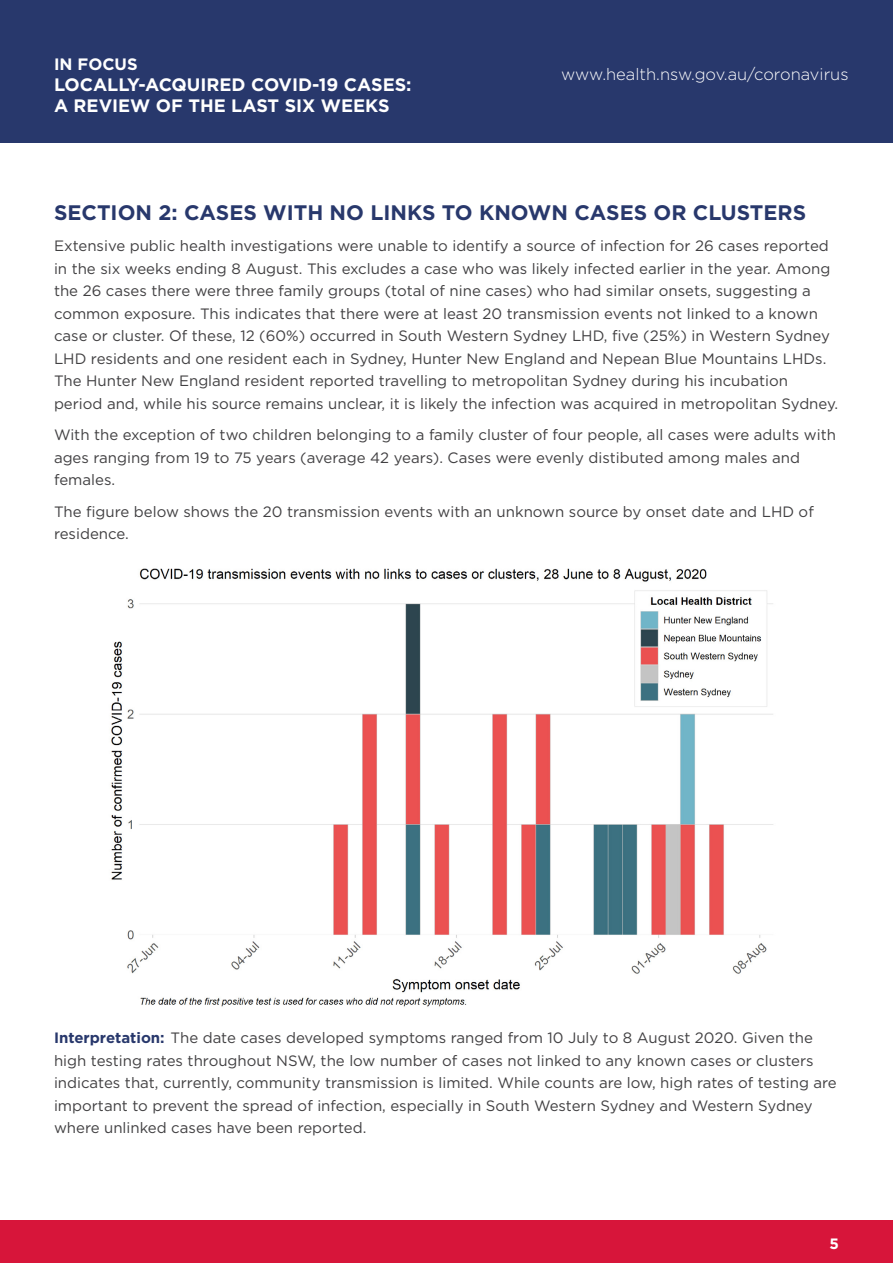
<style>
.page{position:relative;width:893px;height:1263px;background:#fff}
.page>*{position:absolute;margin:0;border:0;box-sizing:border-box;transform-origin:0 0}
.t1{font:700 21px "Gotham";color:#28386c}
.t2{font:700 18px/21px "Gotham";color:#fff}
.t3{font:300 16.5px "Gotham";color:#fff}
.t4{font:700 16.5px "Gotham";color:#fff}
.t5{font:15px/22.5px "Gotham";color:#414042}
.t6{font:700 15px "Gotham";color:#fff}
.s1{font-weight:700;color:#28386c}
</style>
<div class="page">
<div style="left:0;top:1220px;width:893px;height:43px;background:#d7153a"></div>
<div style="left:0;top:0;width:893px;height:143px;background:#28386c"></div>
<img style="left:111px;top:568px;width:662px;height:439px">
<p class="t4" style="left:54px;top:55px;width:85px">IN FOCUS</p>
<p class="t2" style="left:54px;top:74px;width:359px">LOCALLY-ACQUIRED COVID-19 CASES:<br>A REVIEW OF THE LAST SIX WEEKS</p>
<p class="t3" style="left:561px;top:65px;width:289px">www.health.nsw.gov.au/coronavirus</p>
<h1 class="t1" style="left:54px;top:200px;width:754px">SECTION 2: CASES WITH NO LINKS TO KNOWN CASES OR CLUSTERS</h1>
<p class="t5" style="left:54px;top:234px;width:786px">Extensive public health investigations were unable to identify a source of infection for 26 cases reported in the six weeks ending 8 August. This excludes a case who was likely infected earlier in the year. Among the 26 cases there were three family groups (total of nine cases) who had similar onsets, suggesting a common exposure. This indicates that there were at least 20 transmission events not linked to a known case or cluster. Of these, 12 (60%) occurred in South Western Sydney LHD, five (25%) in Western Sydney LHD residents and one resident each in Sydney, Hunter New England and Nepean Blue Mountains LHDs.<br>The Hunter New England resident reported travelling to metropolitan Sydney during his incubation period and, while his source remains unclear, it is likely the infection was acquired in metropolitan Sydney.</p>
<p class="t5" style="left:54px;top:423px;width:783px">With the exception of two children belonging to a family cluster of four people, all cases were adults with ages ranging from 19 to 75 years (average 42 years). Cases were evenly distibuted among males and females.</p>
<p class="t5" style="left:54px;top:500px;width:761px">The figure below shows the 20 transmission events with an unknown source by onset date and LHD of residence.</p>
<p class="t5" style="left:54px;top:1026px;width:784px"><span class="s1">Interpretation:</span> The date cases developed symptoms ranged from 10 July to 8 August 2020. Given the high testing rates throughout NSW, the low number of cases not linked to any known cases or clusters indicates that, currently, community transmission is limited. While counts are low, high rates of testing are important to prevent the spread of infection, especially in South Western Sydney and Western Sydney where unlinked cases have been reported.</p>
<p class="t6" style="left:829px;top:1235px;width:11px">5</p>
</div>
